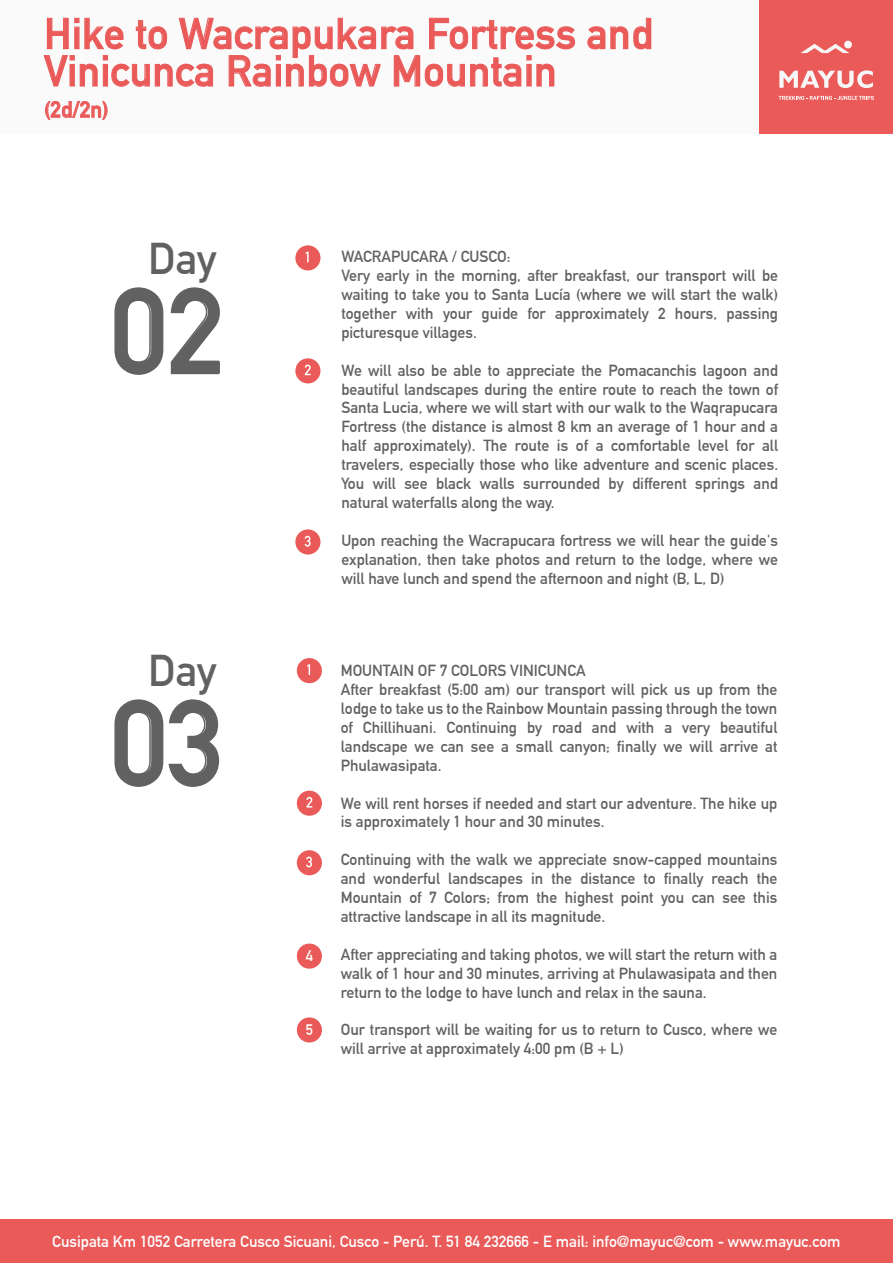
<style>
.page{position:relative;width:893px;height:1263px;background:#fff}
.page>*{position:absolute;margin:0;border:0;box-sizing:border-box;transform-origin:0 0}
.t1{font:700 118.8px "DIN Alternate";color:#626161}
.t2{font:700 43.5px "DIN Alternate";letter-spacing:-.005em;color:#626161}
.t3{font:700 42.75px/37.3px "DIN Alternate";color:#e95a59}
.t4{font:700 22.05px "DIN Alternate";color:#e95a59}
.t5{font:700 15.75px/18.9px "DIN Alternate";color:#626161}
.t6{font:700 15.75px "DIN Alternate";color:#fff}
.t7{font:700 15px "DIN Alternate";color:#fff}
</style>
<div class="page">
<div style="left:0;top:0;width:759px;height:134px;background:#fafafa"></div>
<div style="left:759px;top:0;width:134px;height:134px;background:#e95a59"></div>
<svg style="left:779px;top:70px;width:94px;height:18px"></svg>
<svg style="left:801px;top:44px;width:48px;height:9px"></svg>
<div style="left:844px;top:41px;width:8px;height:7px;background:#f8f7f7;border-radius:50%"></div>
<svg style="left:778px;top:96px;width:96px;height:4px"></svg>
<svg style="left:587px;top:18px;width:64px;height:32px"></svg>
<svg style="left:43px;top:17px;width:532px;height:70px"></svg>
<svg style="left:45px;top:101px;width:63px;height:20px"></svg>
<div style="left:295px;top:245px;width:25px;height:25px;background:#e95a59;border-radius:50%"></div>
<svg style="left:306px;top:252px;width:3px;height:10px"></svg>
<div style="left:295px;top:358px;width:25px;height:25px;background:#e95a59;border-radius:50%"></div>
<svg style="left:305px;top:364px;width:6px;height:11px"></svg>
<div style="left:295px;top:529px;width:25px;height:25px;background:#e95a59;border-radius:50%"></div>
<svg style="left:305px;top:536px;width:6px;height:11px"></svg>
<div style="left:297px;top:791px;width:25px;height:25px;background:#e95a59;border-radius:50%"></div>
<svg style="left:306px;top:797px;width:6px;height:10px"></svg>
<div style="left:297px;top:850px;width:25px;height:25px;background:#e95a59;border-radius:50%"></div>
<svg style="left:306px;top:856px;width:6px;height:11px"></svg>
<div style="left:297px;top:658px;width:25px;height:25px;background:#e95a59;border-radius:50%"></div>
<svg style="left:307px;top:664px;width:3px;height:11px"></svg>
<svg style="left:296px;top:943px;width:26px;height:26px"></svg>
<svg style="left:296px;top:1017px;width:26px;height:26px"></svg>
<svg style="left:114px;top:287px;width:49px;height:88px"></svg>
<svg style="left:170px;top:287px;width:50px;height:88px"></svg>
<svg style="left:114px;top:699px;width:105px;height:88px"></svg>
<div style="left:0;top:1219px;width:893px;height:44px;background:#e95a59"></div>
<h3 class="t3" style="left:44px;top:12px;width:610px">Hike to Wacrapukara Fortress and<br>Vinicunca Rainbow Mountain</h3>
<h3 class="t4" style="left:44px;top:93px;width:66px">(2d/2n)</h3>
<h2 class="t2" style="left:148px;top:226px;width:70px">Day</h2>
<h1 class="t1" style="left:111px;top:241px;width:116px">02</h1>
<h2 class="t2" style="left:148px;top:638px;width:70px">Day</h2>
<h1 class="t1" style="left:111px;top:653px;width:116px">03</h1>
<p class="t5" style="left:341px;top:246px;width:438px">WACRAPUCARA / CUSCO:<br>Very early in the morning, after breakfast, our transport will be waiting to take you to Santa Lucía (where we will start the walk) together with your guide for approximately 2 hours, passing picturesque villages.</p>
<p class="t5" style="left:341px;top:360px;width:438px;text-align:justify">We will also be able to appreciate the Pomacanchis lagoon and beautiful landscapes during the entire route to reach the town of Santa Lucia, where we will start with our walk to the Waqrapucara Fortress (the distance is almost 8 km an average of 1 hour and a half approximately). The route is of a comfortable level for all travelers, especially those who like adventure and scenic places.<br>You will see black walls surrounded by different springs and natural waterfalls along the way.</p>
<p class="t5" style="left:341px;top:530px;width:438px;text-align:justify">Upon reaching the Wacrapucara fortress we will hear the guide's explanation, then take photos and return to the lodge, where we will have lunch and spend the afternoon and night (B, L, D)</p>
<p class="t7" style="left:306px;top:945px;width:9px">4</p>
<p class="t7" style="left:306px;top:1018px;width:9px">5</p>
<p class="t5" style="left:341px;top:660px;width:438px">MOUNTAIN OF 7 COLORS VINICUNCA<br>After breakfast (5:00 am) our transport will pick us up from the lodge to take us to the Rainbow Mountain passing through the town of Chillihuani. Continuing by road and with a very beautiful landscape we can see a small canyon; finally we will arrive at Phulawasipata.</p>
<p class="t5" style="left:341px;top:792px;width:438px">We will rent horses if needed and start our adventure. The hike up is approximately 1 hour and 30 minutes.</p>
<p class="t5" style="left:341px;top:849px;width:438px;text-align:justify">Continuing with the walk we appreciate snow-capped mountains and wonderful landscapes in the distance to finally reach the Mountain of 7 Colors; from the highest point you can see this attractive landscape in all its magnitude.</p>
<p class="t5" style="left:341px;top:944px;width:438px;text-align:justify">After appreciating and taking photos, we will start the return with a walk of 1 hour and 30 minutes, arriving at Phulawasipata and then return to the lodge to have lunch and relax in the sauna.</p>
<p class="t5" style="left:341px;top:1019px;width:438px">Our transport will be waiting for us to return to Cusco, where we will arrive at approximately 4:00 pm (B + L)</p>
<p class="t6" style="left:52px;top:1230px;width:790px">Cusipata Km 1052 Carretera Cusco Sicuani, Cusco - Perú. T. 51 84 232666 - E mail: info@mayuc@com - www.mayuc.com</p>
</div>
